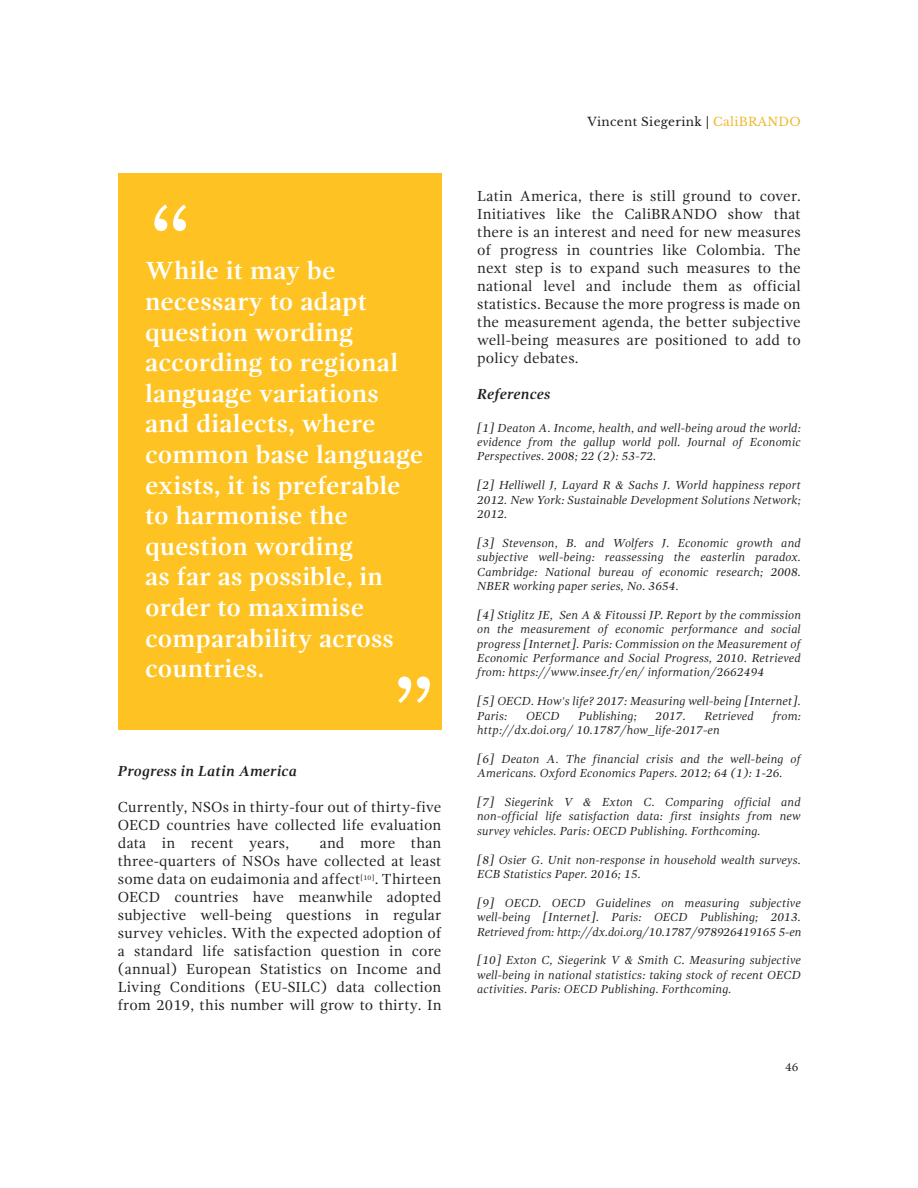
<style>
.page{position:relative;width:918px;height:1188px;background:#fff}
.page>*{position:absolute;margin:0;border:0;box-sizing:border-box;transform-origin:0 0}
.t1{font:108px "Gandhi Serif";color:#fff}
.t2{font:700 25.5px/30.6px "Gandhi Serif";letter-spacing:.01em;color:#fff}
.t3{font:15px/18px "Gandhi Serif";letter-spacing:.015em;color:#231f20;text-align:justify}
.t4{font:italic 700 15px "Gandhi Serif";letter-spacing:.015em;color:#231f20}
.t5{font:italic 12px/14.4px "Gandhi Serif";letter-spacing:.015em;color:#231f20;text-align:justify}
.t6{font:12px "Libre Baskerville";letter-spacing:.025em;color:#231f20}
.t7{font:12px "Gandhi Serif";color:#231f20}
.s1{color:#eeba31}
</style>
<div class="page">
<div style="left:118px;top:173px;width:323px;height:556px;background:#fec322"></div>
<h1 class="t1" style="left:148px;top:181px;width:48px">“</h1>
<p class="t2" style="left:145px;top:256px;width:280px">While it may be necessary to adapt question wording according to regional language variations and dialects, where common base language exists, it is preferable to harmonise the question wording<br>as far as possible, in order to maximise comparability across countries.</p>
<h1 class="t1" style="left:437px;top:726px;width:48px;rotate:-180deg">“</h1>
<p class="t4" style="left:118px;top:762px;width:181px">Progress in Latin America</p>
<p class="t3" style="left:118px;top:798px;width:325px">Currently, NSOs in thirty-four out of thirty-five OECD countries have collected life evaluation data in recent years,</p>
<p class="t3" style="left:118px;top:834px;width:325px;text-indent:202px">and more than three-quarters of NSOs have collected at least some data on eudaimonia and affect<sup>[10]</sup>. Thirteen OECD countries have meanwhile adopted subjective well-being questions in regular survey vehicles. With the expected adoption of a standard life satisfaction question in core (annual) European Statistics on Income and Living Conditions (EU-SILC) data collection from 2019, this number will grow to thirty. In</p>
<p class="t6" style="left:588px;top:115px;width:215px">Vincent Siegerink | <span class="s1">CaliBRANDO</span></p>
<p class="t3" style="left:477px;top:187px;width:325px">Latin America, there is still ground to cover.<br>Initiatives like the CaliBRANDO show that there is an interest and need for new measures of progress in countries like Colombia. The next step is to expand such measures to the national level and include them as official statistics. Because the more progress is made on the measurement agenda, the better subjective well-being measures are positioned to add to policy debates.</p>
<p class="t4" style="left:477px;top:386px;width:75px">References</p>
<p class="t5" style="left:477px;top:420px;width:325px">[1] Deaton A. Income, health, and well-being aroud the world: evidence from the gallup world poll. Journal of Economic Perspectives. 2008; 22 (2): 53-72.</p>
<p class="t5" style="left:477px;top:478px;width:325px">[2] Helliwell J, Layard R &amp; Sachs J. World happiness report 2012. New York: Sustainable Development Solutions Network; 2012.</p>
<p class="t5" style="left:477px;top:536px;width:325px">[3] Stevenson, B. and Wolfers J. Economic growth and subjective well-being: reassessing the easterlin paradox.<br>Cambridge: National bureau of economic research; 2008.<br>NBER working paper series, No. 3654.</p>
<p class="t5" style="left:477px;top:608px;width:325px">[4] Stiglitz JE, Sen A &amp; Fitoussi JP. Report by the commission on the measurement of economic performance and social progress [Internet]. Paris: Commission on the Measurement of Economic Performance and Social Progress, 2010. Retrieved from: https://www.insee.fr/en/ information/2662494</p>
<p class="t5" style="left:477px;top:694px;width:325px">[5] OECD. How's life? 2017: Measuring well-being [Internet].<br>Paris:</p>
<p class="t5" style="left:526px;top:708px;width:35px">OECD</p>
<p class="t5" style="left:579px;top:708px;width:60px">Publishing;</p>
<p class="t5" style="left:656px;top:708px;width:32px">2017.</p>
<p class="t5" style="left:705px;top:708px;width:51px">Retrieved</p>
<p class="t5" style="left:773px;top:708px;width:30px">from:</p>
<p class="t5" style="left:477px;top:723px;width:244px">http://dx.doi.org/ 10.1787/how_life-2017-en</p>
<p class="t5" style="left:477px;top:752px;width:325px">[6] Deaton A. The financial crisis and the well-being of<br>Americans. Oxford Economics Papers. 2012; 64 (1): 1-26.</p>
<p class="t5" style="left:477px;top:795px;width:325px">[7] Siegerink V &amp; Exton C. Comparing official and non-official life satisfaction data: first insights from new survey vehicles. Paris: OECD Publishing. Forthcoming.</p>
<p class="t5" style="left:477px;top:852px;width:325px">[8] Osier G. Unit non-response in household wealth surveys.<br>ECB Statistics Paper. 2016; 15.</p>
<p class="t5" style="left:477px;top:896px;width:326px">[9] OECD. OECD Guidelines on measuring subjective well-being [Internet]. Paris: OECD Publishing; 2013.<br>Retrieved from: http://dx.doi.org/10.1787/978926419165 5-en</p>
<p class="t5" style="left:477px;top:953px;width:325px">[10] Exton C, Siegerink V &amp; Smith C. Measuring subjective well-being in national statistics: taking stock of recent OECD activities. Paris: OECD Publishing. Forthcoming.</p>
<p class="t7" style="left:785px;top:1060px;width:15px">46</p>
</div>
